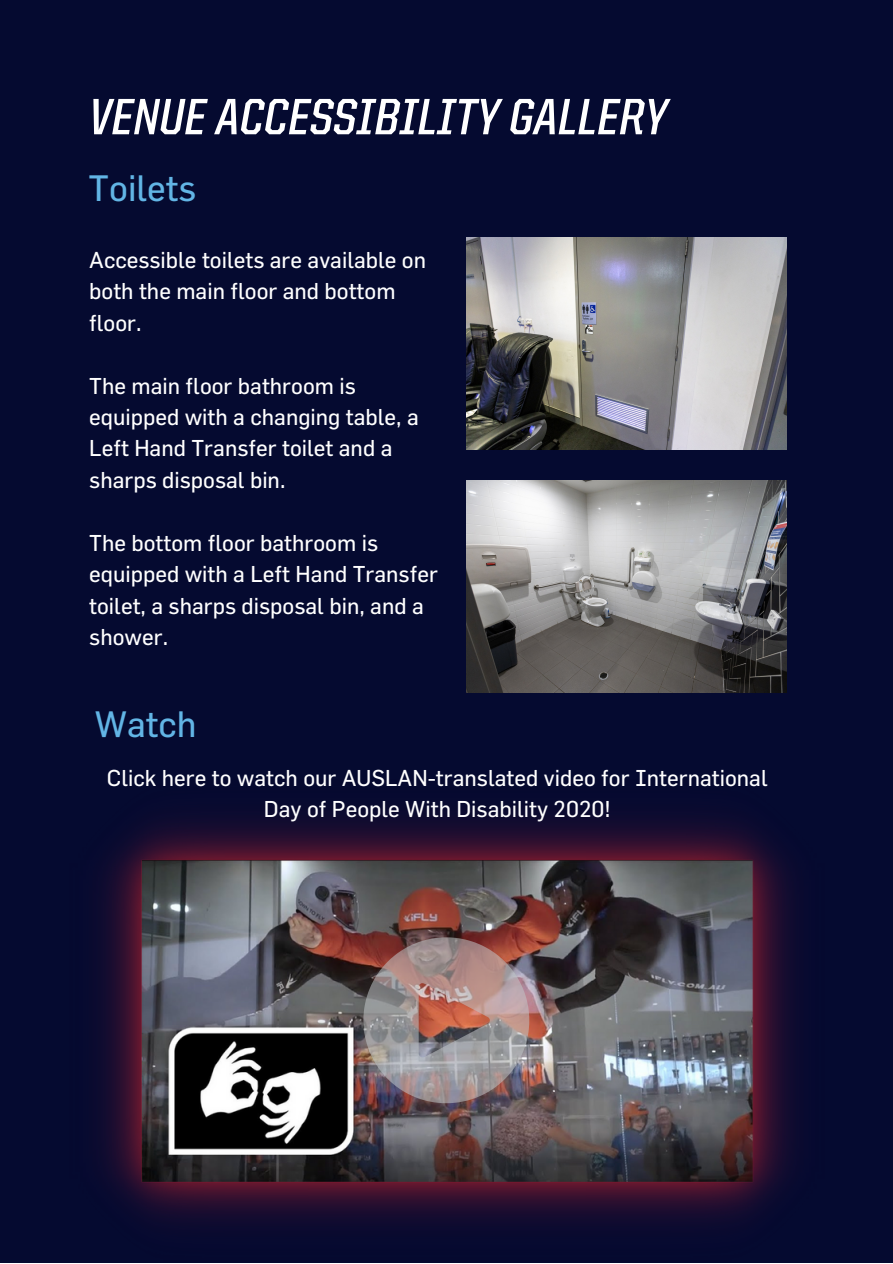
<style>
.page{position:relative;width:893px;height:1264px;background:#fff}
.page>*{position:absolute;margin:0;border:0;box-sizing:border-box;transform-origin:0 0}
.t1{font:700 51.15px "United Italic Semi Cond";color:#fff}
.t2{font:36px "Flama";color:#62b5e5}
.t3{font:22.5px/31.5px "Flama";color:#fff}
</style>
<div class="page">
<div style="left:0;top:0;width:892px;height:1262px;background:#050a30"></div>
<img style="left:466px;top:237px;width:320px;height:212px">
<img style="left:466px;top:480px;width:320px;height:212px">
<img style="left:102px;top:819px;width:691px;height:404px">
<img style="left:363px;top:937px;width:166px;height:166px">
<p class="t1" style="left:89px;top:95px;width:580px">VENUE ACCESSIBILITY GALLERY</p>
<p class="t2" style="left:89px;top:166px;width:109px">Toilets</p>
<p class="t3" style="left:89px;top:243px;width:338px">Accessible toilets are available on both the main floor and bottom floor.</p>
<p class="t3" style="left:89px;top:369px;width:331px">The main floor bathroom is equipped with a changing table, a<br>Left Hand Transfer toilet and a sharps disposal bin.</p>
<p class="t3" style="left:89px;top:526px;width:350px">The bottom floor bathroom is equipped with a Left Hand Transfer toilet, a sharps disposal bin, and a shower.</p>
<p class="t2" style="left:95px;top:702px;width:103px">Watch</p>
<p class="t3" style="left:107px;top:761px;width:662px;text-align:center">Click here to watch our AUSLAN-translated video for International<br>Day of People With Disability 2020!</p>
</div>
